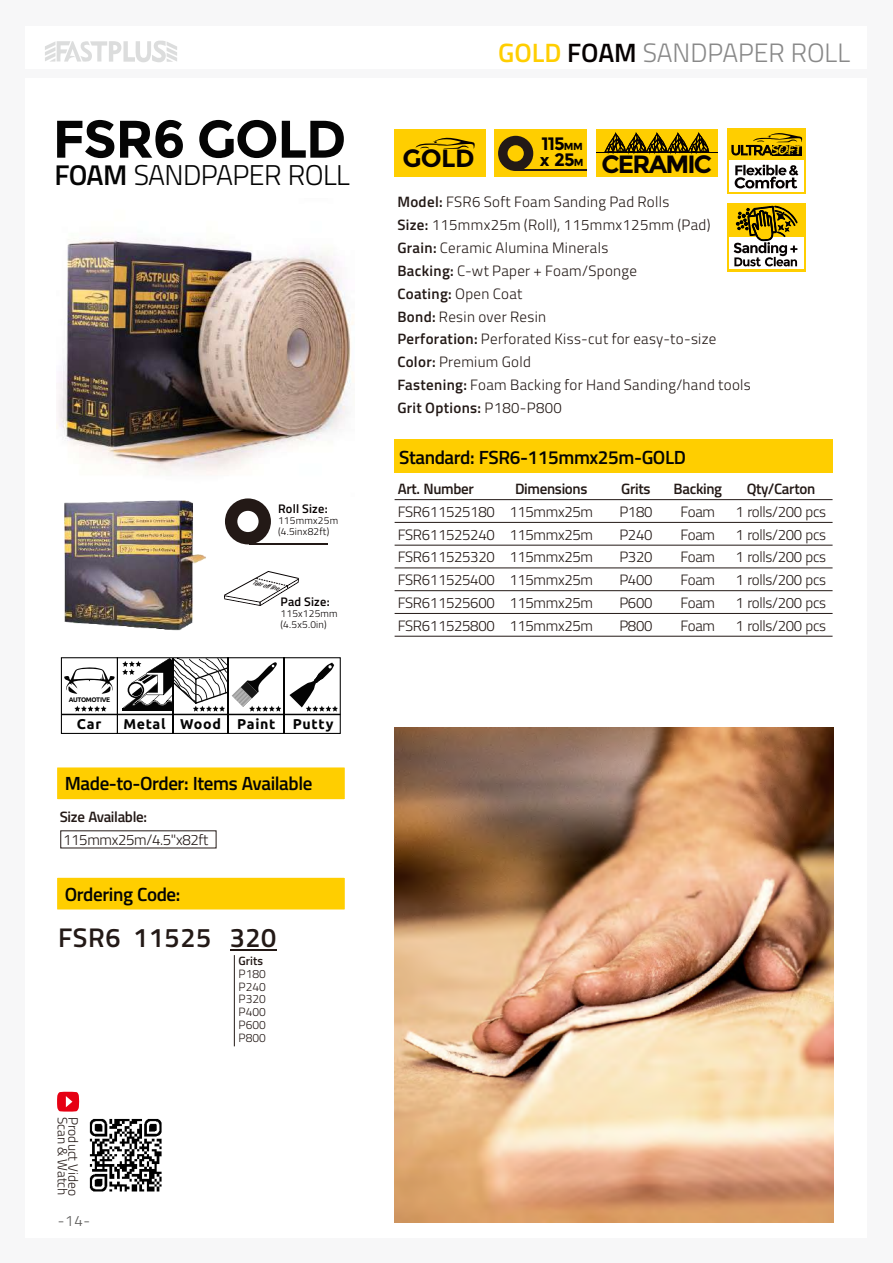
<style>
.page{position:relative;width:893px;height:1263px;background:#f7f7f8}
.page>*{position:absolute;margin:0;border:0;box-sizing:border-box;transform-origin:0 0}
.t1{font:700 52.8px "Montserrat";letter-spacing:-.025em;color:#040404}
.t2{font:300 28.5px "Titillium Web";letter-spacing:-.02em;color:#040404}
.t3{font:600 27px "Titillium Web";letter-spacing:.02em;color:#231916}
.t4{font:300 26.55px "Titillium Web";color:#898989}
.t5{font:700 25.05px "Montserrat";letter-spacing:-.075em;color:#060101}
.t6{font:700 24.9px "Montserrat";color:#060101}
.t7{font:600 19.05px "Titillium Web";letter-spacing:-.02em;color:#040404}
.t8{font:700 18px/17px "Montserrat";color:#060101}
.t9{font:300 15px/22.8px "Titillium Web";letter-spacing:.02em;color:#231916}
.t10{font:300 15px/22.8px "Titillium Web";letter-spacing:-.02em;color:#231916;text-align:justify}
.t11{font:600 15px "Titillium Web";letter-spacing:-.02em;color:#231916}
.t12{font:300 15px "Titillium Web";color:#595857}
.t13{font:700 14.25px "Ubuntu";letter-spacing:.05em;color:#040404}
.t14{font:300 13.5px "Titillium Web";color:#231916}
.t15{font:700 12.75px "Segoe Print";color:#ffce00}
.t16{font:600 12.45px "Titillium Web";letter-spacing:.02em;color:#060101}
.t17{font:300 12px/12.8px "Titillium Web";color:#231916;text-align:justify}
.t18{font:600 12px "Titillium Web";color:#231916}
.t19{font:300 10.2px/10.8px "Titillium Web";letter-spacing:.02em;color:#060101}
.t20{font:300 10.05px/10.8px "Titillium Web";letter-spacing:.02em;color:#060101}
.t21{font:700 6.6px "Ubuntu";letter-spacing:-.05em;color:#040404}
.t22{font:italic 600 6.45px "Titillium Web";color:#060101;scale:.87 1}
.s1{font-weight:600}
.s2{font-weight:600;color:#ffce00}
.s3{font-weight:600;color:#060101}
.s4{font-size:10.2px}
.s5{font-size:16.65px}
</style>
<div class="page">
<div style="left:26px;top:26px;width:841px;height:1212px;background:#fff"></div>
<div style="left:727px;top:203px;width:79px;height:68px;background:#ffce00"></div>
<div style="left:730px;top:237px;width:74px;height:31px;background:#fff"></div>
<svg style="left:727px;top:160px;width:79px;height:34px"></svg>
<div style="left:730px;top:160px;width:74px;height:32px;background:#fff"></div>
<hr style="left:395px;top:636px;width:438px;height:1px;background:#231916">
<hr style="left:395px;top:613px;width:438px;height:1px;background:#231916">
<hr style="left:395px;top:590px;width:438px;height:1px;background:#231916">
<hr style="left:395px;top:568px;width:438px;height:1px;background:#231916">
<hr style="left:395px;top:545px;width:438px;height:1px;background:#231916">
<hr style="left:395px;top:522px;width:438px;height:1px;background:#231916">
<hr style="left:395px;top:499px;width:438px;height:1px;background:#231916">
<div style="left:394px;top:440px;width:439px;height:33px;background:#ffce00"></div>
<div style="left:26px;top:69px;width:841px;height:8px;background:#f7f7f8"></div>
<div style="left:117px;top:657px;width:224px;height:77px;border:1px solid #040404"></div>
<hr style="left:228px;top:658px;width:1px;height:76px;background:#040404">
<hr style="left:283px;top:658px;width:2px;height:76px;background:#040404">
<hr style="left:61px;top:714px;width:279px;height:1px;background:#040404">
<hr style="left:172px;top:658px;width:1px;height:75px;background:#040404">
<svg style="left:122px;top:658px;width:159px;height:53px"></svg>
<svg style="left:289px;top:663px;width:49px;height:48px"></svg>
<svg style="left:64px;top:667px;width:51px;height:27px"></svg>
<div style="left:61px;top:657px;width:57px;height:77px;border:1px solid #040404"></div>
<svg style="left:74px;top:706px;width:33px;height:5px"></svg>
<div style="left:56px;top:766px;width:290px;height:35px;background:#ffce00;border:1px solid #fff"></div>
<div style="left:56px;top:876px;width:290px;height:35px;background:#ffce00;border:1px solid #fff"></div>
<div style="left:394px;top:129px;width:92px;height:47px;background:#ffce00"></div>
<svg style="left:416px;top:137px;width:59px;height:12px"></svg>
<div style="left:495px;top:129px;width:92px;height:47px;background:#ffce00"></div>
<hr style="left:515px;top:169px;width:21px;height:2px;background:#231916">
<svg style="left:498px;top:136px;width:35px;height:35px"></svg>
<hr style="left:537px;top:169px;width:26px;height:2px;background:#231916">
<hr style="left:563px;top:169px;width:24px;height:2px;background:#231916">
<div style="left:597px;top:129px;width:121px;height:47px;background:#ffce00"></div>
<hr style="left:597px;top:152px;width:121px;height:1px;background:#060101">
<svg style="left:604px;top:133px;width:105px;height:19px"></svg>
<hr style="left:230px;top:949px;width:46px;height:1px;background:#231916">
<hr style="left:234px;top:955px;width:1px;height:91px;background:#231916">
<svg style="left:57px;top:1091px;width:22px;height:21px"></svg>
<img style="left:56px;top:239px;width:298px;height:236px">
<div style="left:727px;top:129px;width:79px;height:31px;background:#ffce00"></div>
<svg style="left:734px;top:206px;width:64px;height:60px"></svg>
<svg style="left:731px;top:133px;width:71px;height:22px"></svg>
<svg style="left:735px;top:165px;width:63px;height:23px"></svg>
<img style="left:89px;top:1118px;width:73px;height:74px">
<img style="left:64px;top:500px;width:142px;height:131px">
<svg style="left:224px;top:571px;width:75px;height:35px"></svg>
<svg style="left:225px;top:498px;width:103px;height:46px"></svg>
<svg style="left:45px;top:40px;width:132px;height:23px"></svg>
<img style="left:394px;top:727px;width:439px;height:495px">
<h1 class="t1" style="left:53px;top:107px;width:295px">FSR6 GOLD</h1>
<h2 class="t2" style="left:54px;top:153px;width:297px"><span class="s1">FOAM</span> SANDPAPER ROLL</h2>
<p class="t16" style="left:278px;top:499px;width:51px">Roll Size:</p>
<p class="t19" style="left:278px;top:515px;width:62px">115mmx25m (4.5inx82ft)</p>
<p class="t22" style="left:254px;top:577px;width:32px;rotate:14deg">Tear off line</p>
<p class="t16" style="left:281px;top:592px;width:51px">Pad Size:</p>
<p class="t20" style="left:281px;top:608px;width:59px">115x125mm (4.5x5.0in)</p>
<p class="t21" style="left:69px;top:697px;width:43px">AUTOMOTIVE</p>
<p class="t13" style="left:77px;top:718px;width:26px">Car</p>
<p class="t13" style="left:123px;top:718px;width:211px">Metal Wood Paint Putty</p>
<p class="t7" style="left:65px;top:769px;width:249px">Made-to-Order: Items Available</p>
<p class="t11" style="left:60px;top:805px;width:89px">Size Available:</p>
<p class="t10" style="left:63px;top:828px;width:147px">115mmx25m/4.5"x82ft</p>
<p class="t7" style="left:65px;top:879px;width:117px">Ordering Code:</p>
<h3 class="t3" style="left:58px;top:916px;width:220px">FSR6 11525 320</h3>
<p class="t18" style="left:239px;top:951px;width:26px">Grits</p>
<p class="t17" style="left:239px;top:967px;width:29px">P180<br>P240<br>P320<br>P400<br>P600<br>P800</p>
<p class="t14" style="left:73px;top:1117px;width:80px;rotate:90deg">Scan &amp; Watch</p>
<p class="t14" style="left:84px;top:1117px;width:80px;rotate:90deg">Product Video</p>
<p class="t12" style="left:58px;top:1209px;width:34px">-14-</p>
<h3 class="t4" style="left:498px;top:32px;width:353px"><span class="s2">GOLD</span> <span class="s3">FOAM</span> SANDPAPER ROLL</h3>
<h3 class="t6" style="left:403px;top:143px;width:74px">GOLD</h3>
<p class="t8" style="left:540px;top:135px;width:45px">115<span class="s4">MM </span><span class="s5">x</span> 25<span class="s4">M</span></p>
<h3 class="t5" style="left:601px;top:149px;width:112px">CERAMIC</h3>
<p class="t15" style="left:771px;top:144px;width:33px">SOFT</p>
<p class="t9" style="left:397px;top:190px;width:355px"><span class="s1">Model:</span> FSR6 Soft Foam Sanding Pad Rolls<br><span class="s1">Size:</span> 115mmx25m (Roll), 115mmx125mm (Pad)<br><span class="s1">Grain:</span> Ceramic Alumina Minerals<br><span class="s1">Backing:</span> C-wt Paper + Foam/Sponge<br><span class="s1">Coating:</span> Open Coat<br><span class="s1">Bond:</span> Resin over Resin<br><span class="s1">Perforation:</span> Perforated Kiss-cut for easy-to-size <span class="s1">Color:</span> Premium Gold<br><span class="s1">Fastening:</span> Foam Backing for Hand Sanding/hand tools <span class="s1">Grit Options:</span> P180-P800</p>
<p class="t7" style="left:399px;top:442px;width:288px">Standard: FSR6-115mmx25m-GOLD</p>
<p class="t11" style="left:398px;top:477px;width:78px">Art. Number</p>
<p class="t10" style="left:398px;top:500px;width:98px">FSR611525180<br>FSR611525240<br>FSR611525320<br>FSR611525400<br>FSR611525600<br>FSR611525800</p>
<p class="t11" style="left:515px;top:477px;width:74px">Dimensions</p>
<p class="t10" style="left:509px;top:500px;width:85px">115mmx25m 115mmx25m 115mmx25m 115mmx25m 115mmx25m 115mmx25m</p>
<p class="t11" style="left:621px;top:477px;width:31px">Grits</p>
<p class="t10" style="left:619px;top:500px;width:35px">P180<br>P240<br>P320<br>P400<br>P600<br>P800</p>
<p class="t11" style="left:674px;top:477px;width:50px">Backing</p>
<p class="t10" style="left:681px;top:500px;width:36px">Foam Foam Foam Foam Foam Foam</p>
<p class="t11" style="left:747px;top:477px;width:70px">Qty/Carton</p>
<p class="t10" style="left:736px;top:500px;width:92px">1 rolls/200 pcs 1 rolls/200 pcs 1 rolls/200 pcs 1 rolls/200 pcs 1 rolls/200 pcs 1 rolls/200 pcs</p>
</div>
